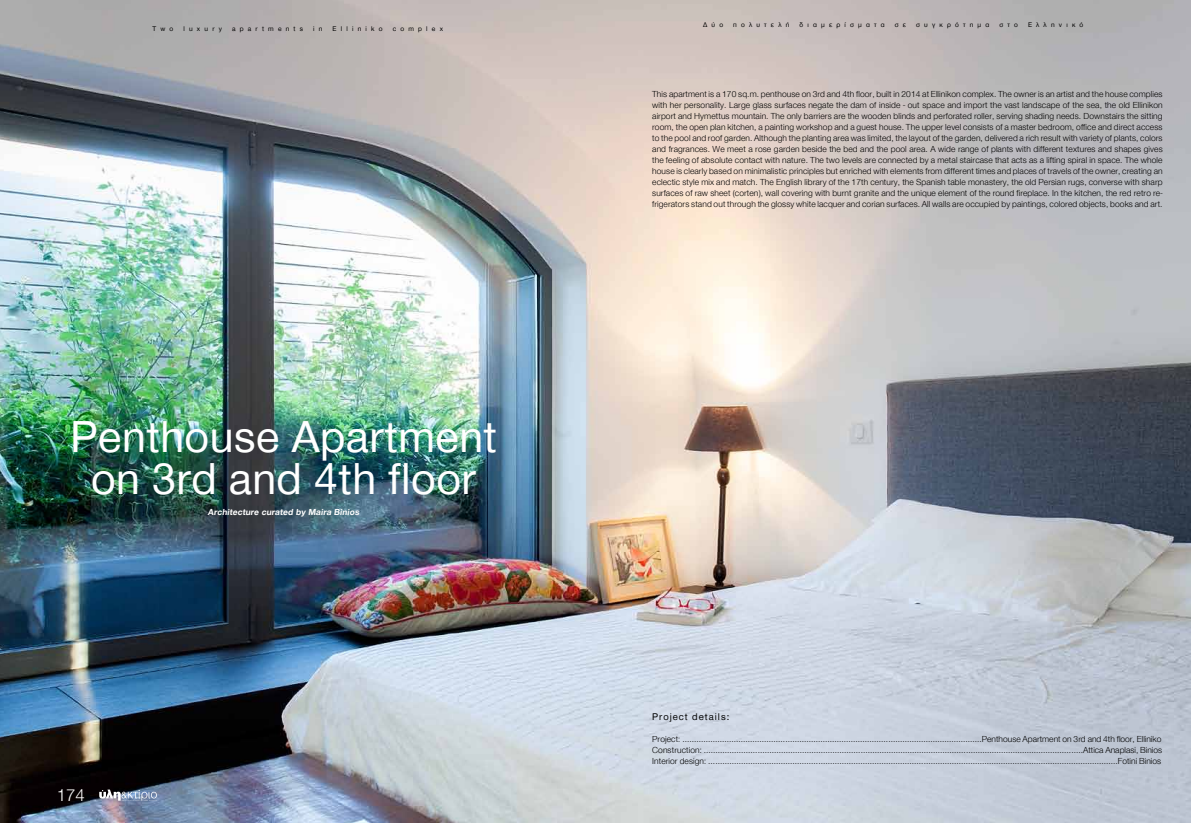
<style>
.page{position:relative;width:1191px;height:823px;background:#fff}
.page>*{position:absolute;margin:0;border:0;box-sizing:border-box;transform-origin:0 0}
.t1{font:46px/42px "CF Helvetica";letter-spacing:.01em;color:#fff;text-align:center}
.t2{font:300 18px "CF Helvetica";color:#fff}
.t3{font:10px "CF Helvetica";letter-spacing:.1em;color:#000}
.t4{font:300 9px/11px "CF Helvetica";letter-spacing:.01em;color:#000;text-align:justify}
.t5{font:700 9px "CF Helvetica";color:#fff}
.t6{font:7px "CF Helvetica";letter-spacing:.6em;color:#000}
</style>
<div class="page">
<img style="left:0;top:0;width:1191px;height:822px">
<svg style="left:99px;top:789px;width:58px;height:11px"></svg>
<p class="t6" style="left:152px;top:25px;width:22px">Two</p>
<p class="t6" style="left:183px;top:25px;width:40px">luxury</p>
<p class="t6" style="left:232px;top:25px;width:73px">apartments</p>
<p class="t6" style="left:313px;top:25px;width:11px">i n</p>
<p class="t6" style="left:333px;top:25px;width:51px">Elliniko</p>
<p class="t6" style="left:393px;top:25px;width:52px">complex</p>
<h1 class="t1" style="left:70px;top:415px;width:428px">Penthouse Apartment on 3rd and 4th floor</h1>
<p class="t5" style="left:208px;top:506px;width:154px">Architecture curated by Maira Binios</p>
<h2 class="t2" style="left:57px;top:784px;width:30px">174</h2>
<p class="t6" style="left:703px;top:20px;width:22px">Δύο</p>
<p class="t6" style="left:733px;top:20px;width:58px">πολυτελή</p>
<p class="t6" style="left:799px;top:20px;width:87px">διαμερίσματα</p>
<p class="t6" style="left:895px;top:20px;width:13px">σ ε</p>
<p class="t6" style="left:916px;top:20px;width:75px">συγκρότημα</p>
<p class="t6" style="left:999px;top:20px;width:20px">στο</p>
<p class="t6" style="left:1028px;top:20px;width:57px">Ελληνικό</p>
<p class="t4" style="left:652px;top:88px;width:512px">This apartment is a 170 sq.m. penthouse on 3rd and 4th floor, built in 2014 at Ellinikon complex. The owner is an artist and the house complies with her personality. Large glass surfaces negate the dam of inside - out space and import the vast landscape of the sea, the old Ellinikon airport and Hymettus mountain. The only barriers are the wooden blinds and perforated roller, serving shading needs. Downstairs the sitting room, the open plan kitchen, a painting workshop and a guest house. The upper level consists of a master bedroom, office and direct access to the pool and roof garden. Although the planting area was limited, the layout of the garden, delivered a rich result with variety of plants, colors and fragrances. We meet a rose garden beside the bed and the pool area. A wide range of plants with different textures and shapes gives the feeling of absolute contact with nature. The two levels are connected by a metal staircase that acts as a lifting spiral in space. The whole house is clearly based on minimalistic principles but enriched with elements from different times and places of travels of the owner, creating an eclectic style mix and match. The English library of the 17th century, the Spanish table monastery, the old Persian rugs, converse with sharp surfaces of raw sheet (corten), wall covering with burnt granite and the unique element of the round fireplace. In the kitchen, the red retro re&shy;frigerators stand out through the glossy white lacquer and corian surfaces. All walls are occupied by paintings, colored objects, books and art.</p>
<p class="t3" style="left:652px;top:711px;width:79px">Project details:</p>
<p class="t4" style="left:652px;top:733px;width:511px">Project: ................................................................................................................................Penthouse Apartment on 3rd and 4th floor, Elliniko Construction: ..................................................................................................................................................................Attica Anaplasi, Binios Interior design: ...............................................................................................................................................................................Fotini Binios</p>
</div>
